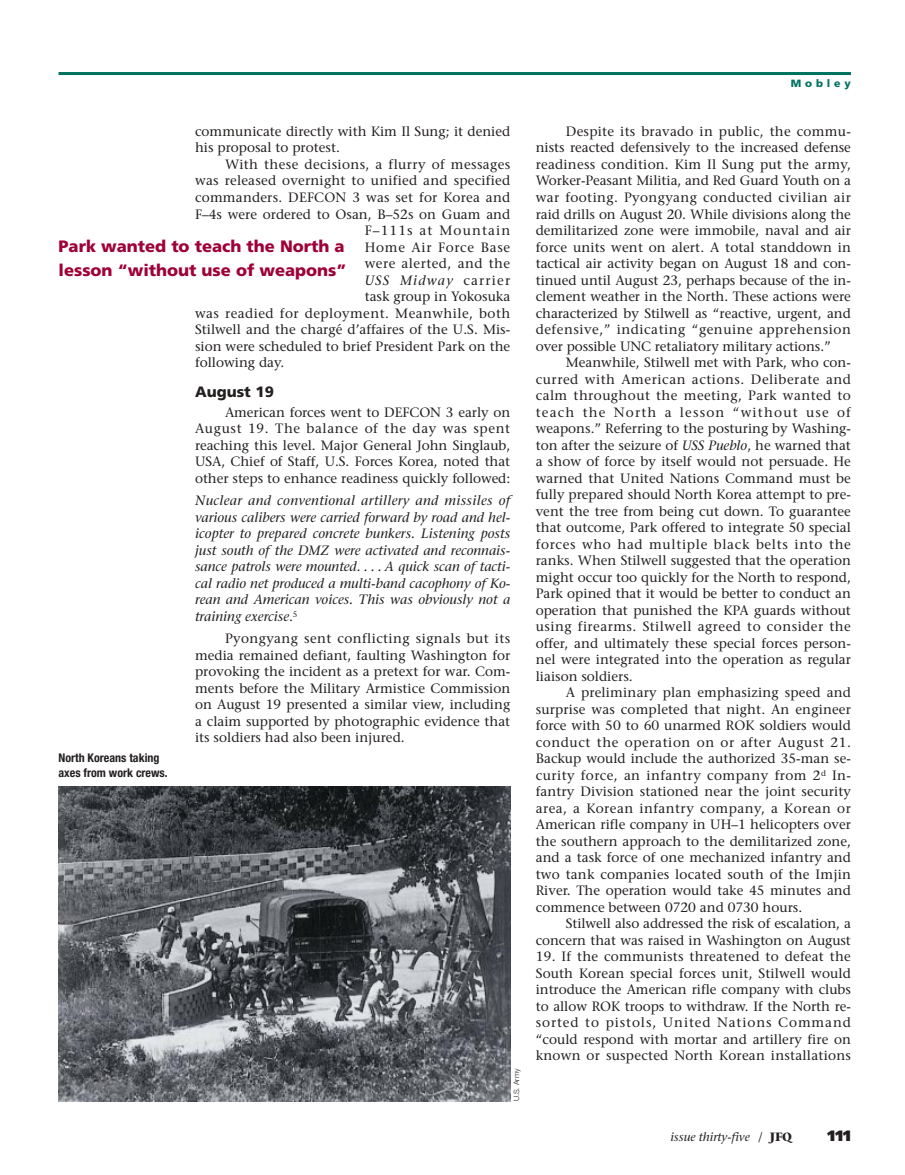
<style>
.page{position:relative;width:905px;height:1175px;background:#fff}
.page>*{position:absolute;margin:0;border:0;box-sizing:border-box;transform-origin:0 0}
.t1{font:900 16.5px/24px "Frutiger";color:#9e0038}
.t2{font:900 15px "Frutiger";color:#231f1f}
.t3{font:900 15px "Frutiger";color:#231f1f}
.t4{font:13.5px/16.5px "Stone Serif";color:#231f1f;text-align:justify}
.t5{font:italic 13.5px/16.5px "Stone Serif";color:#231f1f;text-align:justify}
.t6{font:13.5px "Stone Serif";letter-spacing:.03em;color:#231f1f}
.t7{font:13.5px "Stone Serif";letter-spacing:.025em;color:#231f1f}
.t8{font:13.5px "Stone Serif";letter-spacing:.035em;color:#231f1f}
.t9{font:13.5px "Stone Serif";letter-spacing:.08em;color:#231f1f}
.t10{font:13.5px "Stone Serif";letter-spacing:.055em;color:#231f1f}
.t11{font:italic 13.5px "Stone Serif";letter-spacing:.085em;color:#231f1f}
.t12{font:700 condensed 12px/15px "Helvetica Neue";color:#231f1f}
.t13{font:italic 12px "Stone Serif";color:#231f1f}
.t14{font:900 10.5px "Frutiger";letter-spacing:.365em;color:#007360}
.t15{font:300 7.5px "Helvetica Neue";color:#231f1f}
.s1{font-style:normal}
.s2{font-style:italic}
.s3{font-weight:700;font-style:normal}
</style>
<div class="page">
<hr style="left:58px;top:72px;width:792px;height:3px;background:#007360">
<img style="left:58px;top:786px;width:452px;height:315px">
<p class="t4" style="left:195px;top:124px;width:317px">communicate directly with Kim Il Sung; it denied his proposal to protest.</p>
<p class="t7" style="left:225px;top:159px;width:286px">With these decisions, a flurry of messages</p>
<p class="t4" style="left:195px;top:174px;width:317px">was released overnight to unified and specified</p>
<p class="t4" style="left:195px;top:190px;width:316px">commanders. DEFCON 3 was set for Korea and</p>
<p class="t4" style="left:195px;top:207px;width:317px">F–4s were ordered to Osan, B–52s on Guam and</p>
<p class="t9" style="left:365px;top:225px;width:147px">F–111s at Mountain</p>
<p class="t10" style="left:365px;top:241px;width:147px">Home Air Force Base</p>
<p class="t8" style="left:365px;top:258px;width:147px">were alerted, and the</p>
<p class="t11" style="left:364px;top:274px;width:147px">USS Midway <span class="s1">carrier</span></p>
<p class="t4" style="left:364px;top:289px;width:147px">task group in Yokosuka</p>
<p class="t6" style="left:195px;top:307px;width:317px">was readied for deployment. Meanwhile, both</p>
<p class="t4" style="left:195px;top:322px;width:317px">Stilwell and the chargé d’affaires of the U.S. Mis-</p>
<p class="t4" style="left:195px;top:339px;width:317px">sion were scheduled to brief President Park on the</p>
<p class="t4" style="left:195px;top:355px;width:91px">following day.</p>
<p class="t2" style="left:195px;top:386px;width:80px">August 19</p>
<p class="t4" style="left:195px;top:405px;width:316px;text-indent:30px">American forces went to DEFCON 3 early on August 19. The balance of the day was spent reaching this level. Major General John Singlaub, USA, Chief of Staff, U.S. Forces Korea, noted that other steps to enhance readiness quickly followed:</p>
<p class="t5" style="left:195px;top:493px;width:317px">Nuclear and conventional artillery and missiles of various calibers were carried forward by road and hel&shy;icopter to prepared concrete bunkers. Listening posts just south of the DMZ were activated and reconnais&shy;sance patrols were mounted. . . . A quick scan of tacti&shy;cal radio net produced a multi-band cacophony of Ko&shy;rean and American voices. This was obviously not a training exercise<span class="s1">.</span><sup>5</sup></p>
<p class="t4" style="left:195px;top:631px;width:317px;text-indent:30px">Pyongyang sent conflicting signals but its media remained defiant, faulting Washington for provoking the incident as a pretext for war. Com&shy;ments before the Military Armistice Commission on August 19 presented a similar view, including a claim supported by photographic evidence that its soldiers had also been injured.</p>
<p class="t1" style="left:58px;top:236px;width:289px">Park wanted to teach the North a lesson “without use of weapons”</p>
<p class="t12" style="left:58px;top:751px;width:111px">North Koreans taking axes from work crews.</p>
<p class="t15" style="left:513px;top:1101px;width:34px;rotate:-90deg">U.S. Army</p>
<p class="t14" style="left:790px;top:79px;width:62px">Mobley</p>
<p class="t4" style="left:536px;top:124px;width:317px;text-indent:30px">Despite its bravado in public, the commu&shy;nists reacted defensively to the increased defense readiness condition. Kim Il Sung put the army, Worker-Peasant Militia, and Red Guard Youth on a war footing. Pyongyang conducted civilian air raid drills on August 20. While divisions along the demilitarized zone were immobile, naval and air force units went on alert. A total standdown in tactical air activity began on August 18 and con&shy;tinued until August 23, perhaps because of the in&shy;clement weather in the North. These actions were characterized by Stilwell as “reactive, urgent, and defensive,” indicating “genuine apprehension over possible UNC retaliatory military actions.”</p>
<p class="t4" style="left:536px;top:355px;width:317px;text-indent:30px">Meanwhile, Stilwell met with Park, who con&shy;curred with American actions. Deliberate and calm throughout the meeting, Park wanted to teach the North a lesson “without use of weapons.” Referring to the posturing by Washing&shy;ton after the seizure of <span class="s2">USS Pueblo</span>, he warned that a show of force by itself would not persuade. He warned that United Nations Command must be fully prepared should North Korea attempt to pre&shy;vent the tree from being cut down. To guarantee that outcome, Park offered to integrate 50 special forces who had multiple black belts into the ranks. When Stilwell suggested that the operation might occur too quickly for the North to respond, Park opined that it would be better to conduct an operation that punished the KPA guards without using firearms. Stilwell agreed to consider the offer, and ultimately these special forces person&shy;nel were integrated into the operation as regular liaison soldiers.</p>
<p class="t4" style="left:536px;top:685px;width:317px;text-indent:30px">A preliminary plan emphasizing speed and surprise was completed that night. An engineer force with 50 to 60 unarmed ROK soldiers would conduct the operation on or after August 21.<br>Backup would include the authorized 35-man se&shy;curity force, an infantry company from 2<sup>d</sup> In&shy;fantry Division stationed near the joint security area, a Korean infantry company, a Korean or American rifle company in UH–1 helicopters over the southern approach to the demilitarized zone, and a task force of one mechanized infantry and two tank companies located south of the Imjin River. The operation would take 45 minutes and commence between 0720 and 0730 hours.</p>
<p class="t4" style="left:536px;top:916px;width:316px;text-align:right">Stilwell also addressed the risk of escalation, a concern that was raised in Washington on August</p>
<p class="t4" style="left:536px;top:949px;width:317px">19. If the communists threatened to defeat the South Korean special forces unit, Stilwell would introduce the American rifle company with clubs to allow ROK troops to withdraw. If the North re&shy;sorted to pistols, United Nations Command “could respond with mortar and artillery fire on known or suspected North Korean installations</p>
<p class="t13" style="left:670px;top:1132px;width:123px">issue thirty-five <span class="s1">/</span> <span class="s3">JFQ</span></p>
<p class="t3" style="left:827px;top:1130px;width:25px">111</p>
</div>
